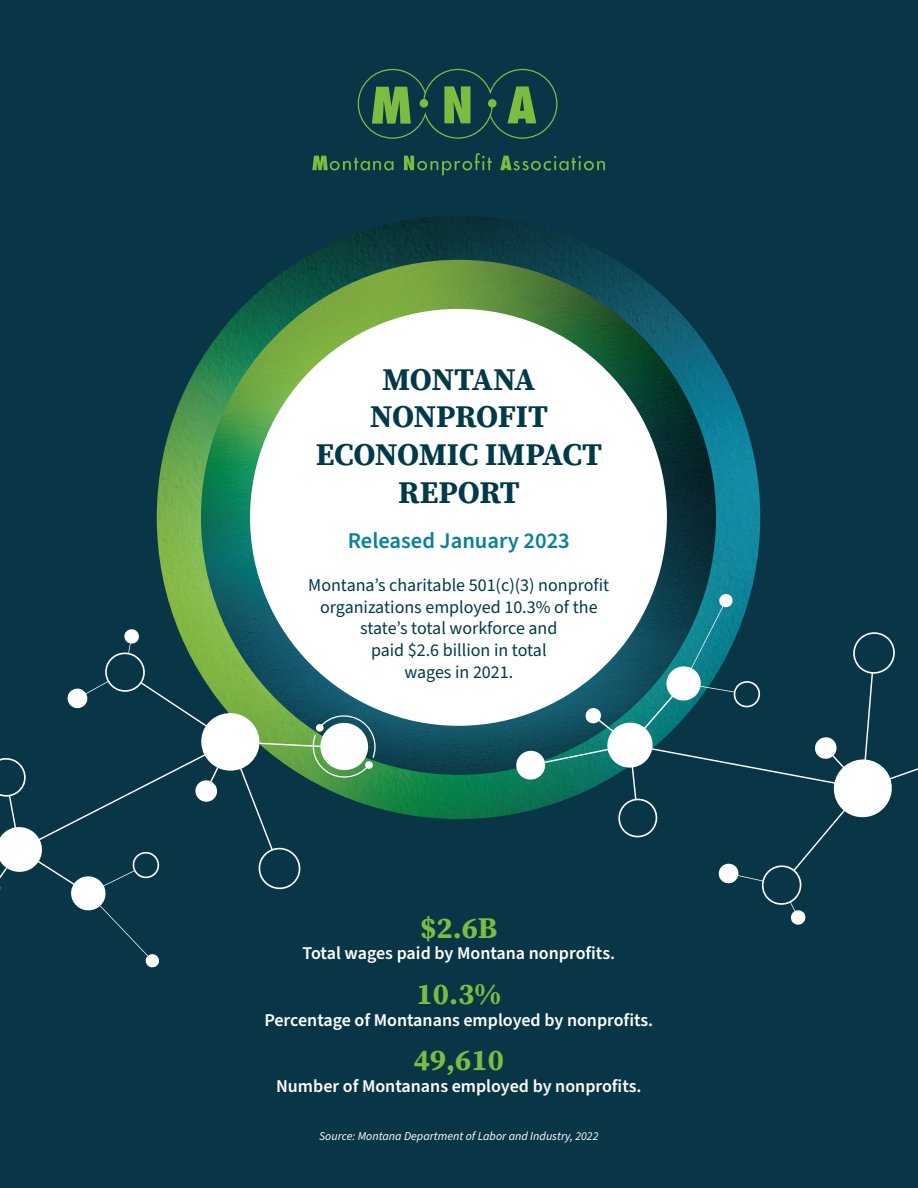
<style>
.page{position:relative;width:918px;height:1188px;background:#083646}
.page>*{position:absolute;margin:0;border:0;box-sizing:border-box;transform-origin:0 0}
.t1{font:700 31.5px/37.8px "Source Serif 4";letter-spacing:-.015em;color:#003a48;text-align:center}
.t2{font:700 30px "Source Serif 4";color:#7cbd41}
.t3{font:600 22.5px "Source Sans Pro";color:#0b8199}
.t4{font:18px/21.6px "Source Sans Pro";color:#003a48;text-align:center}
.t5{font:600 18px "Source Sans Pro";color:#fff}
.t6{font:italic 12px "Source Sans Pro";color:#fff}
</style>
<div class="page">
<img style="left:157px;top:216px;width:603px;height:603px;border-radius:302px">
<img style="left:201px;top:260px;width:515px;height:515px;border-radius:258px">
<div style="left:250px;top:309px;width:417px;height:417px;background:#fff;border-radius:50%"></div>
<svg style="left:358px;top:69px;width:200px;height:70px"></svg>
<div style="left:420px;top:99px;width:8px;height:9px;background:#7cbd41;border-radius:50%"></div>
<div style="left:488px;top:99px;width:9px;height:9px;background:#7cbd41;border-radius:50%"></div>
<svg style="left:312px;top:156px;width:81px;height:14px"></svg>
<svg style="left:404px;top:153px;width:88px;height:22px"></svg>
<svg style="left:500px;top:156px;width:105px;height:14px"></svg>
<svg style="left:0;top:628px;width:370px;height:340px"></svg>
<svg style="left:310px;top:711px;width:69px;height:71px;background:#86af9c"></svg>
<svg style="left:514px;top:593px;width:404px;height:332px"></svg>
<h1 class="t1" style="left:316px;top:359px;width:288px">MONTANA<br>NONPROFIT<br>ECONOMIC IMPACT<br>REPORT</h1>
<p class="t3" style="left:348px;top:526px;width:224px">Released January 2023</p>
<p class="t4" style="left:308px;top:575px;width:303px">Montana’s charitable 501(c)(3) nonprofit organizations employed 10.3% of the state’s total workforce and<br>paid $2.6 billion in total<br>wages in 2021.</p>
<h2 class="t2" style="left:420px;top:907px;width:79px">$2.6B</h2>
<p class="t5" style="left:303px;top:941px;width:314px">Total wages paid by Montana nonprofits.</p>
<h2 class="t2" style="left:417px;top:973px;width:86px">10.3%</h2>
<p class="t5" style="left:264px;top:1008px;width:390px">Percentage of Montanans employed by nonprofits.</p>
<h2 class="t2" style="left:414px;top:1039px;width:92px">49,610</h2>
<p class="t5" style="left:276px;top:1074px;width:367px">Number of Montanans employed by nonprofits.</p>
<p class="t6" style="left:319px;top:1128px;width:281px">Source: Montana Department of Labor and Industry, 2022</p>
</div>
